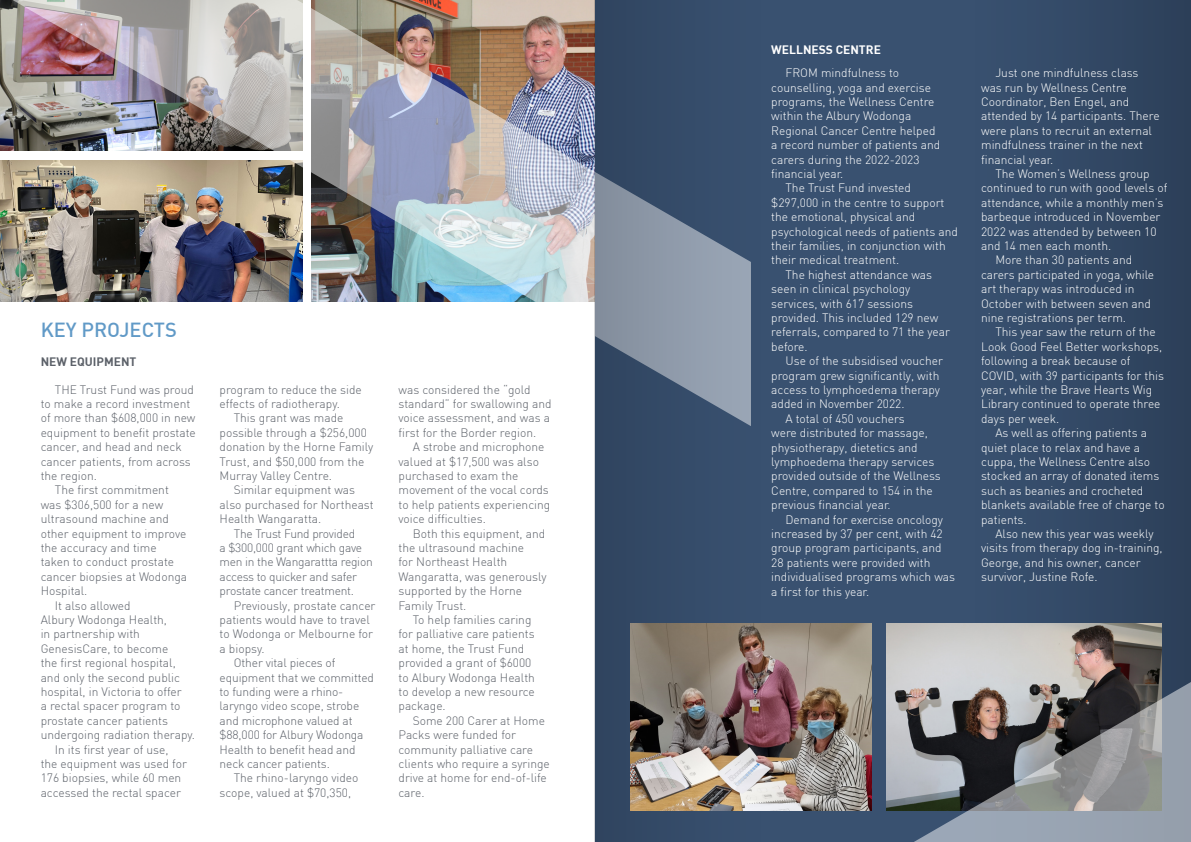
<style>
.page{position:relative;width:1191px;height:842px;background:#fff}
.page>*{position:absolute;margin:0;border:0;box-sizing:border-box;transform-origin:0 0}
.t1{font:500 20px "DIN";color:#619ac7}
.t2{font:300 12px/14.4px "DIN";color:#fff}
.t3{font:300 12px/14.4px "DIN";color:#5c6169}
.t4{font:300 12px/14.4px "DIN";letter-spacing:-.02em;color:#5c6169}
.t5{font:700 12px "DIN";color:#fff}
.t6{font:700 12px "DIN";color:#5c6169}
</style>
<div class="page">
<div style="left:595px;top:0;width:596px;height:842px;background:#395170"></div>
<div style="left:968px;top:0;width:223px;height:841px;background:#344a67"></div>
<img style="left:6px;top:0;width:588px;height:302px">
<svg style="left:594px;top:0;width:171px;height:842px"></svg>
<img style="left:631px;top:623px;width:240px;height:187px">
<img style="left:886px;top:623px;width:275px;height:59px">
<svg style="left:870px;top:682px;width:321px;height:160px;background:#7b7e84"></svg>
<p class="t1" style="left:41px;top:317px;width:138px">KEY PROJECTS</p>
<p class="t6" style="left:41px;top:354px;width:97px">NEW EQUIPMENT</p>
<p class="t3" style="left:41px;top:382px;width:156px;text-indent:14px">THE Trust Fund was proud to make a record investment of more than $608,000 in new equipment to benefit prostate cancer, and head and neck cancer patients, from across the region.</p>
<p class="t3" style="left:41px;top:483px;width:148px;text-indent:14px">The first commitment was $306,500 for a new ultrasound machine and other equipment to improve the accuracy and time taken to conduct prostate cancer biopsies at Wodonga<br>Hospital.</p>
<p class="t3" style="left:41px;top:598px;width:156px;text-indent:14px">It also allowed<br>Albury Wodonga Health,<br>in partnership with<br>GenesisCare, to become<br>the first regional hospital, and only the second public hospital, in Victoria to offer<br>a rectal spacer program to prostate cancer patients undergoing radiation therapy.</p>
<p class="t3" style="left:41px;top:742px;width:148px;text-align:center">In its first year of use,<br>the equipment was used for<br>176 biopsies, while 60 men accessed the rectal spacer</p>
<p class="t3" style="left:220px;top:382px;width:144px">program to reduce the side effects of radiotherapy.</p>
<p class="t3" style="left:220px;top:411px;width:155px;text-indent:14px">This grant was made possible through a $256,000 donation by the Horne Family<br>Trust, and $50,000 from the<br>Murray Valley Centre.</p>
<p class="t3" style="left:220px;top:483px;width:156px;text-indent:14px">Similar equipment was also purchased for Northeast<br>Health Wangaratta.</p>
<p class="t4" style="left:220px;top:526px;width:155px;text-indent:14px">The Trust Fund provided<br>a $300,000 grant which gave men in the Wangarattta region access to quicker and safer prostate cancer treatment.</p>
<p class="t3" style="left:220px;top:598px;width:157px;text-indent:14px">Previously, prostate cancer patients would have to travel to Wodonga or Melbourne for a biopsy.</p>
<p class="t3" style="left:220px;top:656px;width:156px;text-indent:14px">Other vital pieces of equipment that we committed to funding were a rhino&shy;laryngo video scope, strobe and microphone valued at $88,000 for Albury Wodonga<br>Health to benefit head and neck cancer patients.</p>
<p class="t3" style="left:220px;top:771px;width:140px;text-indent:14px">The rhino-laryngo video scope, valued at $70,350,</p>
<p class="t3" style="left:398px;top:382px;width:154px">was considered the “gold standard” for swallowing and voice assessment, and was a first for the Border region.</p>
<p class="t3" style="left:398px;top:440px;width:153px;text-indent:14px">A strobe and microphone valued at $17,500 was also purchased to exam the movement of the vocal cords to help patients experiencing voice difficulties.</p>
<p class="t3" style="left:398px;top:526px;width:149px;text-indent:14px">Both this equipment, and the ultrasound machine<br>for Northeast Health<br>Wangaratta, was generously supported by the Horne<br>Family Trust.</p>
<p class="t3" style="left:398px;top:612px;width:138px;text-indent:14px">To help families caring for palliative care patients at home, the Trust Fund provided a grant of $6000 to Albury Wodonga Health to develop a new resource package.</p>
<p class="t3" style="left:398px;top:713px;width:153px;text-indent:14px">Some 200 Carer at Home<br>Packs were funded for community palliative care clients who require a syringe drive at home for end-of-life care.</p>
<p class="t5" style="left:771px;top:42px;width:111px">WELLNESS CENTRE</p>
<p class="t2" style="left:771px;top:66px;width:170px;text-indent:14px">FROM mindfulness to counselling, yoga and exercise programs, the Wellness Centre within the Albury Wodonga<br>Regional Cancer Centre helped a record number of patients and carers during the 2022-2023 financial year.</p>
<p class="t2" style="left:771px;top:181px;width:188px;text-indent:14px">The Trust Fund invested $297,000 in the centre to support the emotional, physical and psychological needs of patients and their families, in conjunction with their medical treatment.</p>
<p class="t2" style="left:771px;top:267px;width:180px;text-indent:14px">The highest attendance was seen in clinical psychology services, with 617 sessions provided. This included 129 new referrals, compared to 71 the year before.</p>
<p class="t2" style="left:771px;top:354px;width:173px;text-indent:14px">Use of the subsidised voucher program grew significantly, with access to lymphoedema therapy added in November 2022.</p>
<p class="t2" style="left:771px;top:411px;width:171px;text-indent:14px">A total of 450 vouchers<br>were distributed for massage, physiotherapy, dietetics and lymphoedema therapy services provided outside of the Wellness<br>Centre, compared to 154 in the previous financial year.</p>
<p class="t2" style="left:771px;top:512px;width:185px;text-indent:14px">Demand for exercise oncology increased by 37 per cent, with 42 group program participants, and<br>28 patients were provided with individualised programs which was a first for this year.</p>
<p class="t2" style="left:981px;top:66px;width:180px;text-indent:14px">Just one mindfulness class was run by Wellness Centre<br>Coordinator, Ben Engel, and attended by 14 participants. There were plans to recruit an external mindfulness trainer in the next financial year.</p>
<p class="t2" style="left:981px;top:166px;width:188px;text-indent:14px">The Women’s Wellness group continued to run with good levels of attendance, while a monthly men’s barbeque introduced in November<br>2022 was attended by between 10 and 14 men each month.</p>
<p class="t2" style="left:981px;top:253px;width:174px;text-indent:14px">More than 30 patients and carers participated in yoga, while art therapy was introduced in<br>October with between seven and nine registrations per term.</p>
<p class="t2" style="left:981px;top:325px;width:184px;text-indent:14px">This year saw the return of the<br>Look Good Feel Better workshops, following a break because of<br>COVID, with 39 participants for this year, while the Brave Hearts Wig<br>Library continued to operate three days per week.</p>
<p class="t2" style="left:981px;top:426px;width:185px;text-indent:14px">As well as offering patients a quiet place to relax and have a cuppa, the Wellness Centre also stocked an array of donated items such as beanies and crocheted blankets available free of charge to patients.</p>
<p class="t2" style="left:981px;top:526px;width:183px;text-indent:14px">Also new this year was weekly visits from therapy dog in-training,<br>George, and his owner, cancer survivor, Justine Rofe.</p>
</div>
